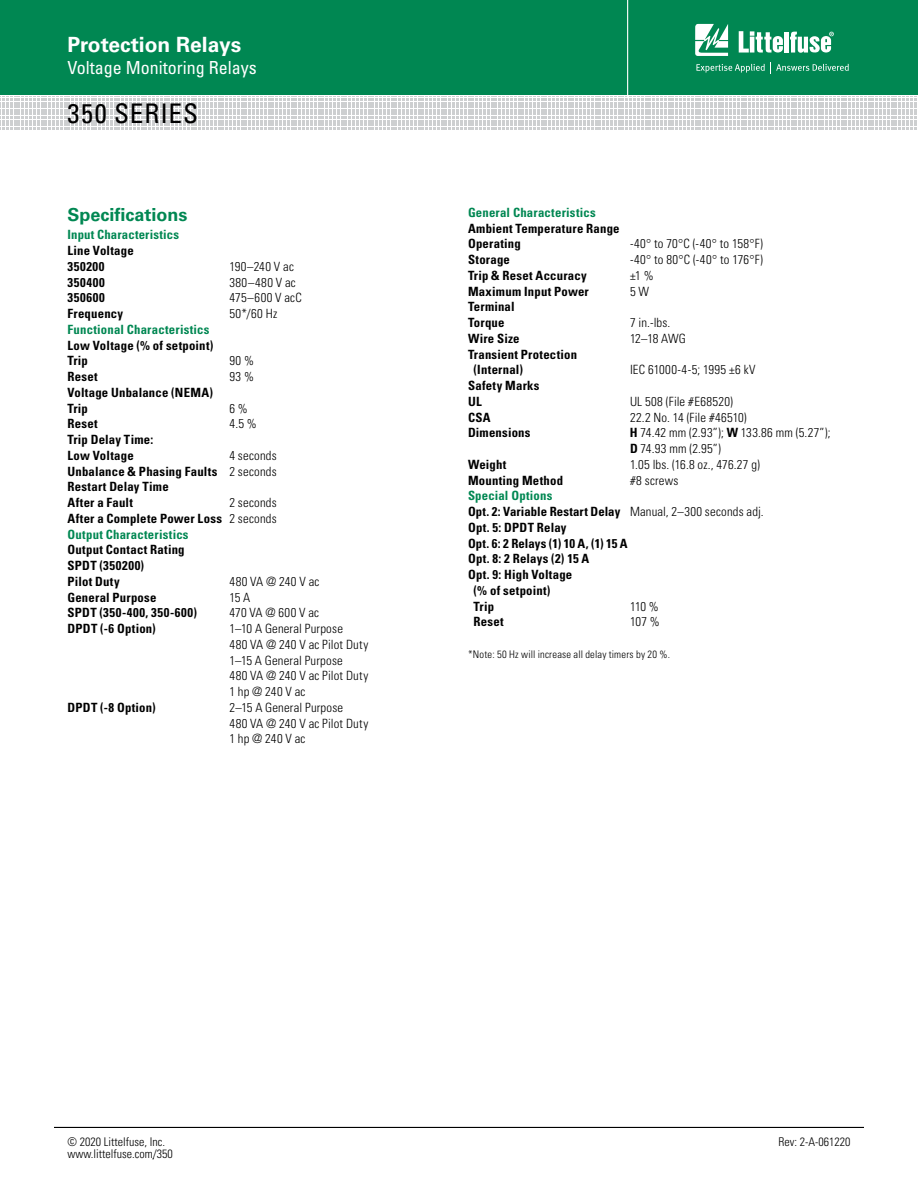
<style>
.page{position:relative;width:918px;height:1188px;background:#fff}
.page>*{position:absolute;margin:0;border:0;box-sizing:border-box;transform-origin:0 0}
.SERIES{font:condensed 27px "Univers LT Std";letter-spacing:.04em;color:#000}
.t1{font:700 21px "Univers LT Std";color:#fff}
.t2{font:condensed 18px "Univers LT Std";color:#fff}
.Facts_Subhead{font:700 18px "Univers LT Std";color:#008752}
.Specification_text{font:700 condensed 12.75px/15.8px "Univers LT Std";letter-spacing:.02em;color:#000}
.Specification_text-2{font:300 condensed 12.75px/15.8px "Univers LT Std";letter-spacing:.015em;color:#000}
.spec_subhead_green{font:700 condensed 12.75px "Univers LT Std";letter-spacing:.015em;color:#008752}
.Specification_text-3{font:700 condensed 12.75px "Univers LT Std";color:#000}
.Specification_text-4{font:700 condensed 12.75px "Univers LT Std";letter-spacing:.05em;color:#000}
.Specification_text-5{font:700 condensed 12.75px "Univers LT Std";letter-spacing:.045em;color:#000}
.t3{font:300 condensed 12px "Univers LT Std";color:#000}
.Notes{font:300 condensed 10.5px "Univers LT Std";letter-spacing:.02em;color:#000}
.s1{font-weight:300}
.s2{font-weight:700}
</style>
<div class="page">
<div style="left:0;top:0;width:918px;height:95px;background:#008752"></div>
<svg style="left:0;top:96px;width:917px;height:34px"></svg>
<hr style="left:627px;top:0;width:1px;height:98px;background:#fff">
<svg style="left:695px;top:24px;width:33px;height:32px"></svg>
<div style="left:784px;top:32px;width:5px;height:21px;background:#fff"></div>
<svg style="left:790px;top:32px;width:44px;height:21px"></svg>
<svg style="left:739px;top:31px;width:44px;height:22px"></svg>
<svg style="left:696px;top:62px;width:153px;height:11px"></svg>
<hr style="left:54px;top:1127px;width:810px;height:1px;background:#000">
<h2 class="t1" style="left:68px;top:33px;width:175px">Protection Relays</h2>
<h3 class="t2" style="left:68px;top:56px;width:191px">Voltage Monitoring Relays</h3>
<p class="SERIES" style="left:68px;top:96px;width:132px">350 SERIES</p>
<p class="Facts_Subhead" style="left:68px;top:204px;width:122px">Specifications</p>
<p class="spec_subhead_green" style="left:68px;top:227px;width:113px">Input Characteristics</p>
<p class="Specification_text" style="left:68px;top:243px;width:68px">Line Voltage</p>
<p class="Specification_text" style="left:68px;top:258px;width:39px">350200</p>
<p class="Specification_text-2" style="left:230px;top:258px;width:66px">190–240 V ac</p>
<p class="Specification_text" style="left:68px;top:274px;width:39px">350400</p>
<p class="Specification_text-2" style="left:230px;top:274px;width:68px">380–480 V ac</p>
<p class="Specification_text" style="left:68px;top:290px;width:39px">350600</p>
<p class="Specification_text-2" style="left:230px;top:290px;width:74px">475–600 V acC</p>
<p class="Specification_text" style="left:68px;top:306px;width:57px">Frequency</p>
<p class="Specification_text-2" style="left:230px;top:306px;width:49px">50*/60 Hz</p>
<p class="spec_subhead_green" style="left:68px;top:321px;width:144px">Functional Characteristics</p>
<p class="Specification_text" style="left:68px;top:337px;width:147px">Low Voltage (% of setpoint)</p>
<p class="Specification_text" style="left:68px;top:353px;width:22px">Trip</p>
<p class="Specification_text-2" style="left:230px;top:353px;width:26px">90 %</p>
<p class="Specification_text" style="left:68px;top:369px;width:32px">Reset</p>
<p class="Specification_text-2" style="left:230px;top:369px;width:26px">93 %</p>
<p class="Specification_text" style="left:68px;top:384px;width:147px">Voltage Unbalance (NEMA)</p>
<p class="Specification_text" style="left:68px;top:400px;width:22px">Trip</p>
<p class="Specification_text-2" style="left:230px;top:400px;width:20px">6 %</p>
<p class="Specification_text" style="left:68px;top:416px;width:32px">Reset</p>
<p class="Specification_text-2" style="left:230px;top:416px;width:29px">4.5 %</p>
<p class="Specification_text" style="left:68px;top:432px;width:87px">Trip Delay Time:</p>
<p class="Specification_text" style="left:68px;top:447px;width:68px">Low Voltage</p>
<p class="Specification_text-2" style="left:230px;top:447px;width:49px">4 seconds</p>
<p class="Specification_text" style="left:68px;top:463px;width:211px">Unbalance &amp; Phasing Faults <span class="s1">2 seconds</span></p>
<p class="Specification_text" style="left:68px;top:479px;width:103px">Restart Delay Time</p>
<p class="Specification_text" style="left:68px;top:495px;width:67px">After a Fault</p>
<p class="Specification_text-2" style="left:230px;top:495px;width:49px">2 seconds</p>
<p class="Specification_text" style="left:68px;top:510px;width:211px">After a Complete Power Loss <span class="s1">2 seconds</span></p>
<p class="spec_subhead_green" style="left:68px;top:526px;width:123px">Output Characteristics</p>
<p class="Specification_text" style="left:68px;top:542px;width:119px">Output Contact Rating</p>
<p class="Specification_text-5" style="left:68px;top:558px;width:78px">SPDT (350200)</p>
<p class="Specification_text" style="left:68px;top:573px;width:54px">Pilot Duty</p>
<p class="Specification_text-2" style="left:230px;top:573px;width:91px">480 VA @ 240 V ac</p>
<p class="Specification_text" style="left:68px;top:589px;width:91px">General Purpose</p>
<p class="Specification_text-2" style="left:230px;top:589px;width:22px">15 A</p>
<p class="Specification_text-4" style="left:68px;top:605px;width:131px">SPDT (350-400, 350-600)</p>
<p class="Specification_text-2" style="left:230px;top:605px;width:91px">470 VA @ 600 V ac</p>
<p class="Specification_text" style="left:68px;top:621px;width:90px">DPDT (-6 Option)</p>
<p class="Specification_text-2" style="left:230px;top:621px;width:115px">1–10 A General Purpose</p>
<p class="Specification_text-2" style="left:230px;top:636px;width:140px">480 VA @ 240 V ac Pilot Duty</p>
<p class="Specification_text-2" style="left:230px;top:652px;width:115px">1–15 A General Purpose</p>
<p class="Specification_text-2" style="left:230px;top:668px;width:140px">480 VA @ 240 V ac Pilot Duty</p>
<p class="Specification_text-2" style="left:230px;top:684px;width:78px">1 hp @ 240 V ac</p>
<p class="Specification_text" style="left:68px;top:699px;width:90px">DPDT (-8 Option)</p>
<p class="Specification_text-2" style="left:230px;top:699px;width:115px">2–15 A General Purpose</p>
<p class="Specification_text-2" style="left:230px;top:715px;width:140px">480 VA @ 240 V ac Pilot Duty</p>
<p class="Specification_text-2" style="left:230px;top:731px;width:78px">1 hp @ 240 V ac</p>
<p class="spec_subhead_green" style="left:468px;top:204px;width:129px">General Characteristics</p>
<p class="Specification_text" style="left:468px;top:220px;width:153px">Ambient Temperature Range</p>
<p class="Specification_text" style="left:468px;top:236px;width:54px">Operating</p>
<p class="Specification_text-2" style="left:630px;top:236px;width:135px">-40° to 70°C (-40° to 158°F)</p>
<p class="Specification_text" style="left:468px;top:252px;width:43px">Storage</p>
<p class="Specification_text-2" style="left:630px;top:252px;width:135px">-40° to 80°C (-40° to 176°F)</p>
<p class="Specification_text" style="left:468px;top:267px;width:120px">Trip &amp; Reset Accuracy</p>
<p class="Specification_text-2" style="left:630px;top:267px;width:25px">±1 %</p>
<p class="Specification_text" style="left:468px;top:283px;width:122px">Maximum Input Power</p>
<p class="Specification_text-2" style="left:630px;top:283px;width:21px">5 W</p>
<p class="Specification_text" style="left:468px;top:299px;width:48px">Terminal</p>
<p class="Specification_text" style="left:468px;top:315px;width:38px">Torque</p>
<p class="Specification_text-2" style="left:630px;top:315px;width:42px">7 in.-lbs.</p>
<p class="Specification_text" style="left:468px;top:330px;width:53px">Wire Size</p>
<p class="Specification_text-2" style="left:630px;top:330px;width:58px">12–18 AWG</p>
<p class="Specification_text" style="left:474px;top:346px;width:105px;text-indent:-6px">Transient Protection (Internal)</p>
<p class="Specification_text-2" style="left:630px;top:362px;width:127px">IEC 61000-4-5; 1995 ±6 kV</p>
<p class="Specification_text" style="left:468px;top:378px;width:73px">Safety Marks</p>
<p class="Specification_text" style="left:468px;top:393px;width:15px">UL</p>
<p class="Specification_text-2" style="left:630px;top:393px;width:105px">UL 508 (File #E68520)</p>
<p class="Specification_text" style="left:468px;top:409px;width:24px">CSA</p>
<p class="Specification_text-2" style="left:630px;top:409px;width:118px">22.2 No. 14 (File #46510)</p>
<p class="Specification_text" style="left:468px;top:425px;width:64px">Dimensions</p>
<p class="Specification_text-2" style="left:630px;top:425px;width:202px"><span class="s2">H</span> 74.42 mm (2.93”); <span class="s2">W</span> 133.86 mm (5.27”);<br><span class="s2">D</span> 74.93 mm (2.95”)</p>
<p class="Specification_text" style="left:468px;top:456px;width:40px">Weight</p>
<p class="Specification_text-2" style="left:630px;top:456px;width:131px">1.05 lbs. (16.8 oz., 476.27 g)</p>
<p class="Specification_text" style="left:468px;top:472px;width:97px">Mounting Method</p>
<p class="Specification_text-2" style="left:630px;top:472px;width:50px">#8 screws</p>
<p class="spec_subhead_green" style="left:468px;top:488px;width:86px">Special Options</p>
<p class="Specification_text-3" style="left:468px;top:504px;width:297px">Opt. 2: Variable Restart Delay <span class="s1">Manual, 2–300 seconds adj.</span></p>
<p class="Specification_text" style="left:468px;top:519px;width:100px">Opt. 5: DPDT Relay</p>
<p class="Specification_text-3" style="left:468px;top:535px;width:161px">Opt. 6: 2 Relays (1) 10 A, (1) 15 A</p>
<p class="Specification_text" style="left:468px;top:551px;width:123px">Opt. 8: 2 Relays (2) 15 A</p>
<p class="Specification_text" style="left:474px;top:567px;width:100px;text-indent:-6px">Opt. 9: High Voltage (% of setpoint)</p>
<p class="Specification_text" style="left:474px;top:598px;width:22px">Trip</p>
<p class="Specification_text-2" style="left:630px;top:598px;width:30px">110 %</p>
<p class="Specification_text" style="left:474px;top:614px;width:32px">Reset</p>
<p class="Specification_text-2" style="left:630px;top:614px;width:31px">107 %</p>
<p class="Notes" style="left:468px;top:648px;width:204px">*Note: 50 Hz will increase all delay timers by 20 %.</p>
<p class="t3" style="left:68px;top:1134px;width:99px">© 2020 Littelfuse, Inc.</p>
<p class="t3" style="left:800px;top:1134px;width:7px">1</p>
<p class="t3" style="left:829px;top:1134px;width:23px">2716</p>
<p class="t3" style="left:779px;top:1134px;width:73px">Rev: 2-A-061220</p>
<p class="t3" style="left:68px;top:1146px;width:107px">www.littelfuse.com/350</p>
</div>
